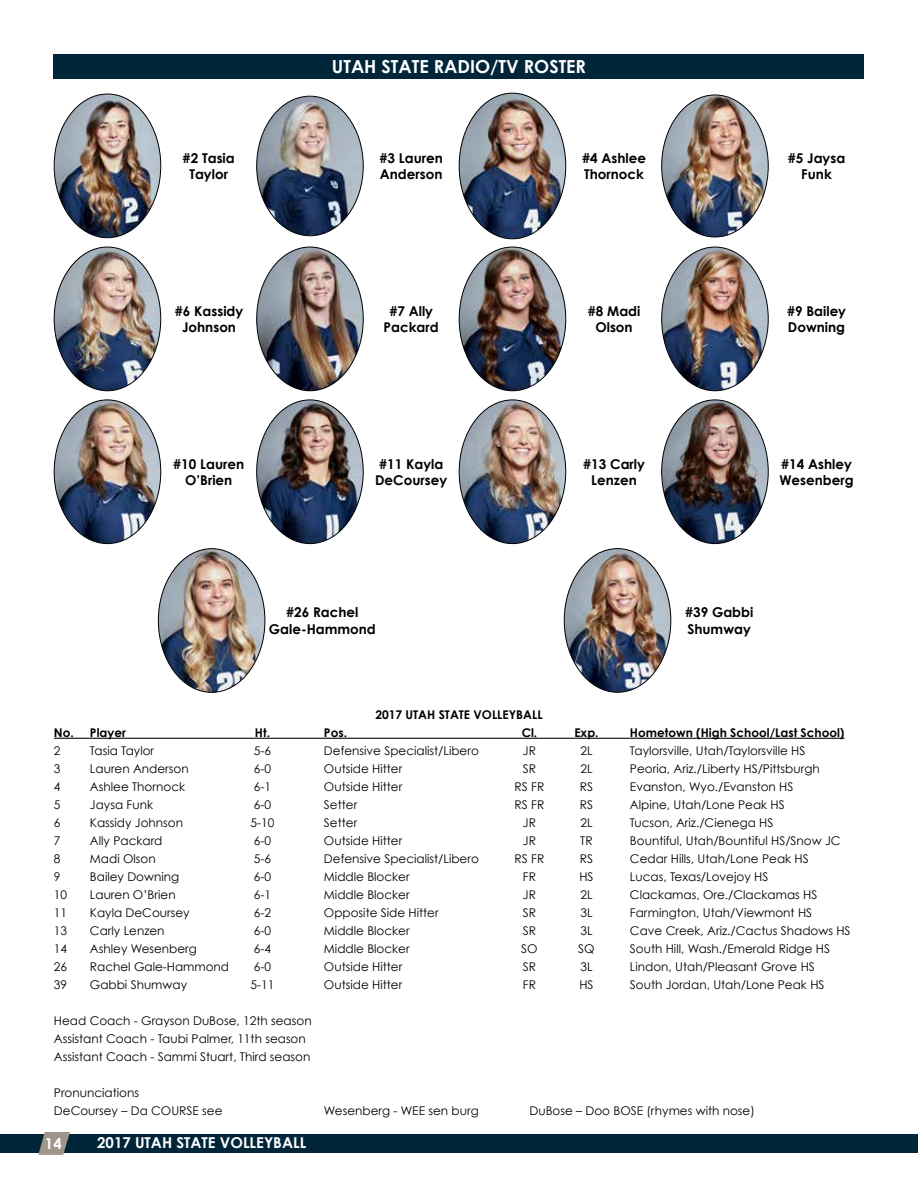
<style>
.page{position:relative;width:918px;height:1188px;background:#fff}
.page>*{position:absolute;margin:0;border:0;box-sizing:border-box;transform-origin:0 0}
.t1{font:700 18px "Century Gothic";color:#fff}
.t2{font:700 15px "Century Gothic";color:#fff}
.t3{font:700 13.5px/16.2px "Century Gothic";color:#000;text-align:center}
.t4{font:12px/18px "Century Gothic";color:#000}
.t5{font:700 12px "Century Gothic";color:#000}
</style>
<div class="page">
<div style="left:0;top:1134px;width:917px;height:19px;background:#012639"></div>
<svg style="left:38px;top:1132px;width:32px;height:23px"></svg>
<svg style="left:917px;top:1134px;width:1px;height:19px"></svg>
<div style="left:54px;top:54px;width:810px;height:24px;background:#012639"></div>
<hr style="left:54px;top:738px;width:791px;height:1px;background:#000">
<img style="left:55px;top:94px;width:105px;height:144px">
<img style="left:662px;top:400px;width:106px;height:144px">
<img style="left:564px;top:549px;width:107px;height:143px">
<img style="left:158px;top:549px;width:107px;height:143px">
<img style="left:459px;top:400px;width:107px;height:144px">
<img style="left:257px;top:400px;width:106px;height:144px">
<img style="left:54px;top:400px;width:107px;height:144px">
<img style="left:662px;top:247px;width:106px;height:144px">
<img style="left:459px;top:247px;width:107px;height:144px">
<img style="left:257px;top:247px;width:106px;height:144px">
<img style="left:54px;top:247px;width:107px;height:144px">
<img style="left:662px;top:95px;width:106px;height:142px">
<img style="left:459px;top:93px;width:107px;height:146px">
<img style="left:257px;top:97px;width:106px;height:138px">
<p class="t3" style="left:183px;top:150px;width:54px">#2 Tasia<br>Taylor</p>
<h1 class="t1" style="left:332px;top:55px;width:256px">UTAH STATE RADIO/TV ROSTER</h1>
<p class="t3" style="left:379px;top:150px;width:65px;text-align:left">#3 Lauren<br>Anderson</p>
<p class="t3" style="left:582px;top:150px;width:65px;text-align:left">#4 Ashlee<br>Thornock</p>
<p class="t3" style="left:788px;top:150px;width:59px">#5 Jaysa<br>Funk</p>
<p class="t3" style="left:175px;top:303px;width:70px">#6 Kassidy<br>Johnson</p>
<p class="t3" style="left:384px;top:303px;width:57px">#7 Ally<br>Packard</p>
<p class="t3" style="left:588px;top:303px;width:54px">#8 Madi<br>Olson</p>
<p class="t3" style="left:787px;top:303px;width:61px;text-align:left">#9 Bailey<br>Downing</p>
<p class="t3" style="left:173px;top:455px;width:73px">#10 Lauren<br>O’Brien</p>
<p class="t3" style="left:375px;top:455px;width:74px;text-align:left">#11 Kayla<br>DeCoursey</p>
<p class="t3" style="left:583px;top:455px;width:63px">#13 Carly<br>Lenzen</p>
<p class="t3" style="left:779px;top:455px;width:76px;text-align:left">#14 Ashley<br>Wesenberg</p>
<p class="t3" style="left:269px;top:604px;width:108px">#26 Rachel<br>Gale-Hammond</p>
<p class="t5" style="left:375px;top:707px;width:169px">2017 UTAH STATE VOLLEYBALL</p>
<p class="t3" style="left:685px;top:604px;width:70px;text-align:left">#39 Gabbi<br>Shumway</p>
<p class="t5" style="left:54px;top:725px;width:74px">No. Player</p>
<p class="t5" style="left:255px;top:725px;width:17px">Ht.</p>
<p class="t5" style="left:324px;top:725px;width:25px">Pos.</p>
<p class="t5" style="left:522px;top:725px;width:17px">Cl.</p>
<p class="t5" style="left:574px;top:725px;width:26px">Exp.</p>
<p class="t5" style="left:630px;top:725px;width:216px">Hometown (High School/Last School)</p>
<p class="t4" style="left:54px;top:742px;width:8px">2</p>
<p class="t4" style="left:90px;top:742px;width:66px">Tasia Taylor</p>
<p class="t4" style="left:254px;top:742px;width:19px">5-6</p>
<p class="t4" style="left:324px;top:742px;width:156px">Defensive Specialist/Libero</p>
<p class="t4" style="left:523px;top:742px;width:15px">JR</p>
<p class="t4" style="left:580px;top:742px;width:14px">2L</p>
<p class="t4" style="left:630px;top:742px;width:177px">Taylorsville, Utah/Taylorsville HS</p>
<p class="t4" style="left:54px;top:760px;width:8px">3</p>
<p class="t4" style="left:90px;top:760px;width:100px">Lauren Anderson</p>
<p class="t4" style="left:254px;top:760px;width:19px">6-0</p>
<p class="t4" style="left:324px;top:760px;width:80px">Outside Hitter</p>
<p class="t4" style="left:523px;top:760px;width:15px">SR</p>
<p class="t4" style="left:580px;top:760px;width:14px">2L</p>
<p class="t4" style="left:630px;top:760px;width:191px">Peoria, Ariz./Liberty HS/Pittsburgh</p>
<p class="t4" style="left:54px;top:778px;width:8px">4</p>
<p class="t4" style="left:90px;top:778px;width:97px">Ashlee Thornock</p>
<p class="t4" style="left:254px;top:778px;width:19px">6-1</p>
<p class="t4" style="left:324px;top:778px;width:80px">Outside Hitter</p>
<p class="t4" style="left:515px;top:778px;width:31px">RS FR</p>
<p class="t4" style="left:580px;top:778px;width:15px">RS</p>
<p class="t4" style="left:630px;top:778px;width:165px">Evanston, Wyo./Evanston HS</p>
<p class="t4" style="left:54px;top:796px;width:8px">5</p>
<p class="t4" style="left:90px;top:796px;width:65px">Jaysa Funk</p>
<p class="t4" style="left:254px;top:796px;width:19px">6-0</p>
<p class="t4" style="left:324px;top:796px;width:35px">Setter</p>
<p class="t4" style="left:515px;top:796px;width:31px">RS FR</p>
<p class="t4" style="left:580px;top:796px;width:15px">RS</p>
<p class="t4" style="left:630px;top:796px;width:156px">Alpine, Utah/Lone Peak HS</p>
<p class="t4" style="left:54px;top:814px;width:8px">6</p>
<p class="t4" style="left:90px;top:814px;width:95px">Kassidy Johnson</p>
<p class="t4" style="left:251px;top:814px;width:25px">5-10</p>
<p class="t4" style="left:324px;top:814px;width:35px">Setter</p>
<p class="t4" style="left:523px;top:814px;width:15px">JR</p>
<p class="t4" style="left:580px;top:814px;width:14px">2L</p>
<p class="t4" style="left:630px;top:814px;width:145px">Tucson, Ariz./Cienega HS</p>
<p class="t4" style="left:54px;top:832px;width:8px">7</p>
<p class="t4" style="left:90px;top:832px;width:74px">Ally Packard</p>
<p class="t4" style="left:254px;top:832px;width:19px">6-0</p>
<p class="t4" style="left:324px;top:832px;width:80px">Outside Hitter</p>
<p class="t4" style="left:523px;top:832px;width:15px">JR</p>
<p class="t4" style="left:580px;top:832px;width:14px">TR</p>
<p class="t4" style="left:630px;top:832px;width:212px">Bountiful, Utah/Bountiful HS/Snow JC</p>
<p class="t4" style="left:54px;top:850px;width:8px">8</p>
<p class="t4" style="left:90px;top:850px;width:67px">Madi Olson</p>
<p class="t4" style="left:254px;top:850px;width:19px">5-6</p>
<p class="t4" style="left:324px;top:850px;width:156px">Defensive Specialist/Libero</p>
<p class="t4" style="left:515px;top:850px;width:31px">RS FR</p>
<p class="t4" style="left:580px;top:850px;width:15px">RS</p>
<p class="t4" style="left:630px;top:850px;width:180px">Cedar Hills, Utah/Lone Peak HS</p>
<p class="t4" style="left:54px;top:868px;width:8px">9</p>
<p class="t4" style="left:90px;top:868px;width:91px">Bailey Downing</p>
<p class="t4" style="left:254px;top:868px;width:19px">6-0</p>
<p class="t4" style="left:324px;top:868px;width:87px">Middle Blocker</p>
<p class="t4" style="left:523px;top:868px;width:15px">FR</p>
<p class="t4" style="left:579px;top:868px;width:16px">HS</p>
<p class="t4" style="left:630px;top:868px;width:140px">Lucas, Texas/Lovejoy HS</p>
<p class="t4" style="left:54px;top:886px;width:15px">10</p>
<p class="t4" style="left:90px;top:886px;width:87px">Lauren O’Brien</p>
<p class="t4" style="left:254px;top:886px;width:19px">6-1</p>
<p class="t4" style="left:324px;top:886px;width:87px">Middle Blocker</p>
<p class="t4" style="left:523px;top:886px;width:15px">JR</p>
<p class="t4" style="left:580px;top:886px;width:14px">2L</p>
<p class="t4" style="left:630px;top:886px;width:189px">Clackamas, Ore./Clackamas HS</p>
<p class="t4" style="left:54px;top:904px;width:15px">11</p>
<p class="t4" style="left:90px;top:904px;width:101px">Kayla DeCoursey</p>
<p class="t4" style="left:254px;top:904px;width:19px">6-2</p>
<p class="t4" style="left:324px;top:904px;width:116px">Opposite Side Hitter</p>
<p class="t4" style="left:523px;top:904px;width:15px">SR</p>
<p class="t4" style="left:580px;top:904px;width:14px">3L</p>
<p class="t4" style="left:630px;top:904px;width:184px">Farmington, Utah/Viewmont HS</p>
<p class="t4" style="left:54px;top:922px;width:15px">13</p>
<p class="t4" style="left:90px;top:922px;width:76px">Carly Lenzen</p>
<p class="t4" style="left:254px;top:922px;width:19px">6-0</p>
<p class="t4" style="left:324px;top:922px;width:87px">Middle Blocker</p>
<p class="t4" style="left:523px;top:922px;width:15px">SR</p>
<p class="t4" style="left:580px;top:922px;width:14px">3L</p>
<p class="t4" style="left:630px;top:922px;width:222px">Cave Creek, Ariz./Cactus Shadows HS</p>
<p class="t4" style="left:54px;top:940px;width:15px">14</p>
<p class="t4" style="left:90px;top:940px;width:109px">Ashley Wesenberg</p>
<p class="t4" style="left:254px;top:940px;width:19px">6-4</p>
<p class="t4" style="left:324px;top:940px;width:87px">Middle Blocker</p>
<p class="t4" style="left:521px;top:940px;width:18px">SO</p>
<p class="t4" style="left:578px;top:940px;width:18px">SQ</p>
<p class="t4" style="left:630px;top:940px;width:202px">South Hill, Wash./Emerald Ridge HS</p>
<p class="t4" style="left:54px;top:958px;width:15px">26</p>
<p class="t4" style="left:90px;top:958px;width:141px">Rachel Gale-Hammond</p>
<p class="t4" style="left:254px;top:958px;width:19px">6-0</p>
<p class="t4" style="left:324px;top:958px;width:80px">Outside Hitter</p>
<p class="t4" style="left:523px;top:958px;width:15px">SR</p>
<p class="t4" style="left:580px;top:958px;width:14px">3L</p>
<p class="t4" style="left:630px;top:958px;width:186px">Lindon, Utah/Pleasant Grove HS</p>
<p class="t4" style="left:54px;top:976px;width:15px">39</p>
<p class="t4" style="left:90px;top:976px;width:99px">Gabbi Shumway</p>
<p class="t4" style="left:250px;top:976px;width:25px">5-11</p>
<p class="t4" style="left:324px;top:976px;width:80px">Outside Hitter</p>
<p class="t4" style="left:523px;top:976px;width:15px">FR</p>
<p class="t4" style="left:579px;top:976px;width:16px">HS</p>
<p class="t4" style="left:630px;top:976px;width:196px">South Jordan, Utah/Lone Peak HS</p>
<p class="t4" style="left:54px;top:1012px;width:259px">Head Coach - Grayson DuBose, 12th season<br>Assistant Coach - Taubi Palmer, 11th season<br>Assistant Coach - Sammi Stuart, Third season</p>
<p class="t4" style="left:54px;top:1084px;width:170px">Pronunciations<br>DeCoursey – Da COURSE see</p>
<p class="t4" style="left:324px;top:1102px;width:156px">Wesenberg - WEE sen burg</p>
<p class="t4" style="left:529px;top:1102px;width:227px">DuBose – Doo BOSE (rhymes with nose)</p>
<p class="t2" style="left:45px;top:1134px;width:18px">14</p>
<p class="t2" style="left:97px;top:1133px;width:211px">2017 UTAH STATE VOLLEYBALL</p>
</div>
